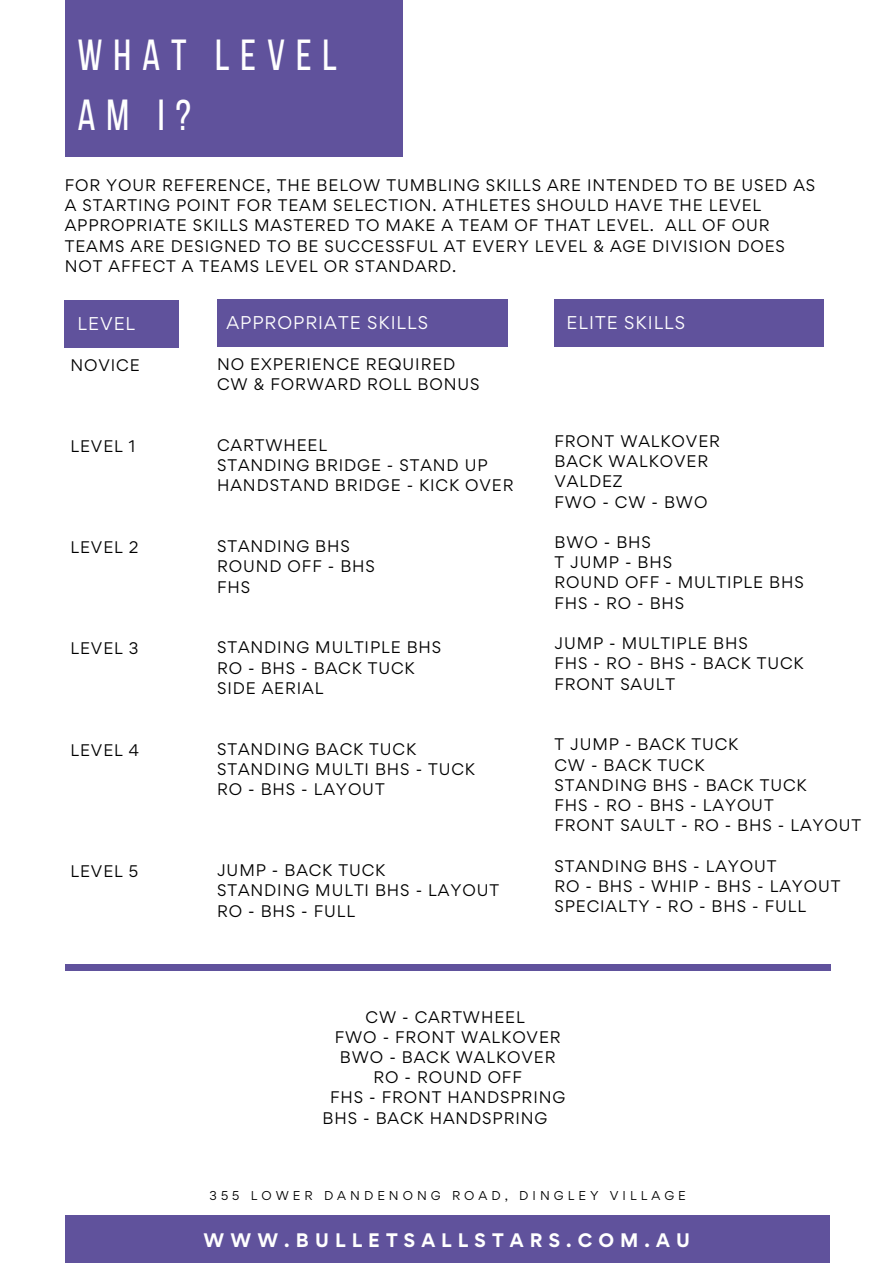
<style>
.page{position:relative;width:893px;height:1264px;background:#fff}
.page>*{position:absolute;margin:0;border:0;box-sizing:border-box;transform-origin:0 0}
.t1{font:43.35px/59.6px "Bebas Neue";letter-spacing:.25em;color:#fff}
.t2{font:700 17.4px "Gordita";letter-spacing:.35em;color:#fff}
.t3{font:16.5px "Gordita";letter-spacing:.06em;color:#fff}
.t4{font:15px/20.2px "Gordita";letter-spacing:.06em;color:#000}
.t5{font:11.4px "Gordita";letter-spacing:.35em;color:#000}
</style>
<div class="page">
<div style="left:65px;top:964px;width:765px;height:6px;background:#60529c"></div>
<div style="left:65px;top:300px;width:114px;height:48px;background:#60529c"></div>
<div style="left:217px;top:299px;width:290px;height:48px;background:#60529c"></div>
<div style="left:554px;top:299px;width:269px;height:48px;background:#60529c"></div>
<div style="left:65px;top:1215px;width:764px;height:47px;background:#60529c"></div>
<div style="left:65px;top:0;width:337px;height:157px;background:#60529c"></div>
<h1 class="t1" style="left:77px;top:30px;width:261px">WHAT LEVEL<br>AM I?</h1>
<p class="t4" style="left:65px;top:175px;width:752px">FOR YOUR REFERENCE, THE BELOW TUMBLING SKILLS ARE INTENDED TO BE USED AS A STARTING POINT FOR TEAM SELECTION. ATHLETES SHOULD HAVE THE LEVEL APPROPRIATE SKILLS MASTERED TO MAKE A TEAM OF THAT LEVEL. ALL OF OUR TEAMS ARE DESIGNED TO BE SUCCESSFUL AT EVERY LEVEL &amp; AGE DIVISION DOES NOT AFFECT A TEAMS LEVEL OR STANDARD.</p>
<p class="t3" style="left:77px;top:312px;width:59px">LEVEL</p>
<p class="t3" style="left:226px;top:311px;width:203px">APPROPRIATE SKILLS</p>
<p class="t3" style="left:566px;top:311px;width:120px">ELITE SKILLS</p>
<p class="t4" style="left:70px;top:355px;width:71px">NOVICE</p>
<p class="t4" style="left:217px;top:354px;width:264px">NO EXPERIENCE REQUIRED<br>CW &amp; FORWARD ROLL BONUS</p>
<p class="t4" style="left:70px;top:436px;width:66px">LEVEL 1</p>
<p class="t4" style="left:70px;top:537px;width:70px">LEVEL 2</p>
<p class="t4" style="left:70px;top:638px;width:70px">LEVEL 3</p>
<p class="t4" style="left:217px;top:435px;width:298px">CARTWHEEL<br>STANDING BRIDGE - STAND UP<br>HANDSTAND BRIDGE - KICK OVER</p>
<p class="t4" style="left:217px;top:536px;width:159px">STANDING BHS<br>ROUND OFF - BHS<br>FHS</p>
<p class="t4" style="left:217px;top:637px;width:226px">STANDING MULTIPLE BHS<br>RO - BHS - BACK TUCK<br>SIDE AERIAL</p>
<p class="t4" style="left:554px;top:430px;width:167px">FRONT WALKOVER<br>BACK WALKOVER<br>VALDEZ<br>FWO - CW - BWO</p>
<p class="t4" style="left:554px;top:532px;width:251px">BWO - BHS<br>T JUMP - BHS<br>ROUND OFF - MULTIPLE BHS<br>FHS - RO - BHS</p>
<p class="t4" style="left:554px;top:633px;width:251px">JUMP - MULTIPLE BHS<br>FHS - RO - BHS - BACK TUCK<br>FRONT SAULT</p>
<p class="t4" style="left:70px;top:739px;width:70px">LEVEL 4</p>
<p class="t4" style="left:70px;top:861px;width:69px">LEVEL 5</p>
<p class="t4" style="left:217px;top:738px;width:259px">STANDING BACK TUCK<br>STANDING MULTI BHS - TUCK<br>RO - BHS - LAYOUT</p>
<p class="t4" style="left:217px;top:860px;width:283px">JUMP - BACK TUCK<br>STANDING MULTI BHS - LAYOUT<br>RO - BHS - FULL</p>
<p class="t4" style="left:554px;top:734px;width:308px">T JUMP - BACK TUCK<br>CW - BACK TUCK<br>STANDING BHS - BACK TUCK<br>FHS - RO - BHS - LAYOUT<br>FRONT SAULT - RO - BHS - LAYOUT</p>
<p class="t4" style="left:554px;top:855px;width:288px">STANDING BHS - LAYOUT<br>RO - BHS - WHIP - BHS - LAYOUT<br>SPECIALTY - RO - BHS - FULL</p>
<p class="t4" style="left:365px;top:1006px;width:161px">CW - CARTWHEEL</p>
<p class="t4" style="left:335px;top:1026px;width:227px">FWO - FRONT WALKOVER</p>
<p class="t4" style="left:340px;top:1046px;width:217px">BWO - BACK WALKOVER</p>
<p class="t4" style="left:373px;top:1067px;width:150px">RO - ROUND OFF</p>
<p class="t4" style="left:330px;top:1087px;width:237px">FHS - FRONT HANDSPRING</p>
<p class="t4" style="left:322px;top:1107px;width:226px">BHS - BACK HANDSPRING</p>
<p class="t5" style="left:210px;top:1188px;width:477px">355 LOWER DANDENONG ROAD, DINGLEY VILLAGE</p>
<p class="t2" style="left:204px;top:1227px;width:488px">WWW.BULLETSALLSTARS.COM.AU</p>
</div>
